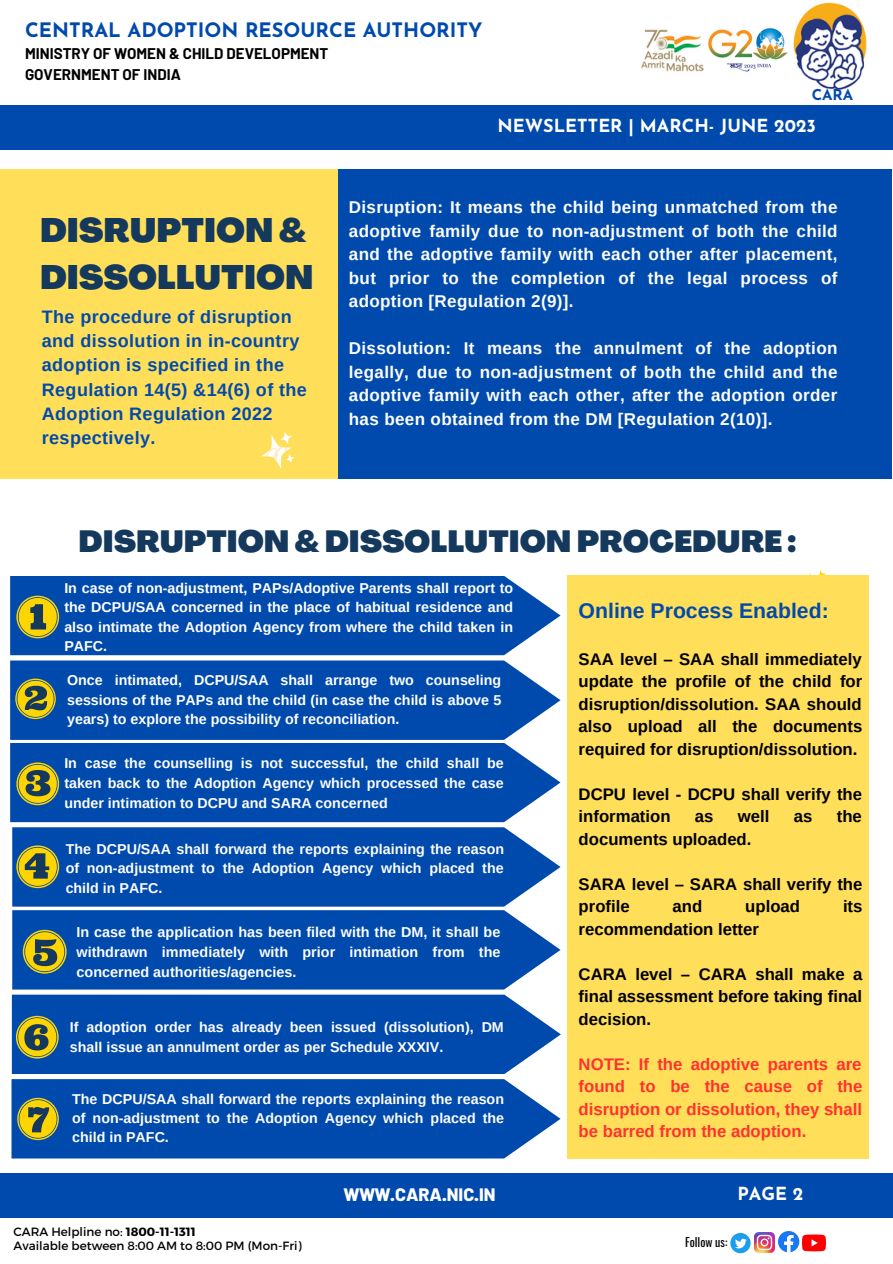
<style>
.page{position:relative;width:893px;height:1264px;background:#fff}
.page>*{position:absolute;margin:0;border:0;box-sizing:border-box;transform-origin:0 0}
.t1{font:900 33.3px/46.3px "Agrandir";color:#15395d}
.t2{font:900 30.15px "Agrandir";color:#15395d}
.t3{font:700 21.15px "Arimo";color:#004aad}
.t4{font:700 19.95px "Josefin Sans";color:#004aad}
.t5{font:700 18px/24.3px "Arimo";letter-spacing:.02em;color:#004aad}
.t6{font:700 18px "Josefin Sans";color:#fff}
.t7{font:800 18px "Barlow";color:#fff}
.t8{font:700 17.1px/23.5px "Arimo";letter-spacing:.02em;color:#fdfdfd;text-align:justify}
.t9{font:700 16.8px/22.5px "Arimo";color:#000;text-align:justify}
.t10{font:700 16.8px/22.5px "Arimo";color:#ff3131;text-align:justify}
.t11{font:700 15.15px "Barlow";color:#000}
.t12{font:700 15px "Josefin Sans";color:#004aad}
.t13{font:700 14.4px/19.8px "Arimo";color:#fdfdfd;text-align:justify}
.t14{font:700 14.25px/19.4px "Arimo";color:#fdfdfd;text-align:justify}
.t15{font:700 14.25px/19.4px "Arimo";color:#fff;text-align:justify}
.t16{font:12px "Montserrat";color:#000}
.t17{font:12px "Oswald";color:#000}
.s1{font-weight:700}
</style>
<div class="page">
<div style="left:0;top:105px;width:892px;height:45px;background:#004aad"></div>
<div style="left:0;top:1173px;width:892px;height:44px;background:#004aad"></div>
<img style="left:793px;top:3px;width:74px;height:87px">
<img style="left:754px;top:1232px;width:20px;height:20px">
<svg style="left:730px;top:1233px;width:20px;height:20px"></svg>
<img style="left:799px;top:1234px;width:27px;height:18px">
<svg style="left:778px;top:1231px;width:21px;height:21px"></svg>
<img style="left:641px;top:29px;width:63px;height:43px">
<img style="left:708px;top:27px;width:80px;height:45px">
<svg style="left:809px;top:570px;width:17px;height:5px"></svg>
<div style="left:567px;top:575px;width:301px;height:583px;background:#ffde59"></div>
<svg style="left:10px;top:576px;width:551px;height:582px;background:#1e5eb1"></svg>
<div style="left:0;top:169px;width:338px;height:309px;background:#ffde59"></div>
<div style="left:338px;top:169px;width:554px;height:309px;background:#004aad"></div>
<svg style="left:261px;top:431px;width:34px;height:38px"></svg>
<p class="t4" style="left:25px;top:22px;width:459px">CENTRAL ADOPTION RESOURCE AUTHORITY</p>
<p class="t11" style="left:25px;top:44px;width:305px">MINISTRY OF WOMEN &amp; CHILD DEVELOPMENT</p>
<p class="t11" style="left:25px;top:65px;width:157px">GOVERNMENT OF INDIA</p>
<p class="t12" style="left:811px;top:89px;width:43px">CARA</p>
<p class="t6" style="left:497px;top:119px;width:320px">NEWSLETTER | MARCH- JUNE 2023</p>
<p class="t1" style="left:40px;top:211px;width:275px">DISRUPTION &amp;<br>DISSOLLUTION</p>
<p class="t5" style="left:42px;top:304px;width:266px">The procedure of disruption and dissolution in in-country adoption is specified in the<br>Regulation 14(5) &amp;14(6) of the<br>Adoption Regulation 2022 respectively.</p>
<p class="t8" style="left:349px;top:195px;width:490px">Disruption: It means the child being unmatched from the adoptive family due to non-adjustment of both the child and the adoptive family with each other after placement, but prior to the completion of the legal process of adoption [Regulation 2(9)].</p>
<p class="t8" style="left:349px;top:336px;width:490px">Dissolution: It means the annulment of the adoption legally, due to non-adjustment of both the child and the adoptive family with each other, after the adoption order has been obtained from the DM [Regulation 2(10)].</p>
<p class="t2" style="left:79px;top:529px;width:719px">DISRUPTION &amp; DISSOLLUTION PROCEDURE :</p>
<p class="t15" style="left:64px;top:578px;width:450px">In case of non-adjustment, PAPs/Adoptive Parents shall report to the DCPU/SAA concerned in the place of habitual residence and also intimate the Adoption Agency from where the child taken in PAFC.</p>
<p class="t15" style="left:67px;top:670px;width:435px">Once intimated, DCPU/SAA shall arrange two counseling sessions of the PAPs and the child (in case the child is above 5 years) to explore the possibility of reconciliation.</p>
<p class="t14" style="left:64px;top:753px;width:441px;line-height:19.8px">In case the counselling is not successful, the child shall be taken back to the Adoption Agency which processed the case under intimation to DCPU and SARA concerned</p>
<p class="t14" style="left:66px;top:839px;width:440px">The DCPU/SAA shall forward the reports explaining the reason of non-adjustment to the Adoption Agency which placed the child in PAFC.</p>
<p class="t13" style="left:77px;top:922px;width:425px">In case the application has been filed with the DM, it shall be withdrawn immediately with prior intimation from the concerned authorities/agencies.</p>
<p class="t14" style="left:70px;top:1017px;width:435px">If adoption order has already been issued (dissolution), DM shall issue an annulment order as per Schedule XXXIV.</p>
<p class="t14" style="left:72px;top:1089px;width:433px;line-height:18.8px">The DCPU/SAA shall forward the reports explaining the reason of non-adjustment to the Adoption Agency which placed the child in PAFC.</p>
<p class="t7" style="left:344px;top:1182px;width:153px">WWW.CARA.NIC.IN</p>
<p class="t3" style="left:578px;top:598px;width:251px">Online Process Enabled:</p>
<p class="t9" style="left:578px;top:647px;width:285px">SAA level – SAA shall immediately update the profile of the child for disruption/dissolution. SAA should also upload all the documents required for disruption/dissolution.</p>
<p class="t9" style="left:578px;top:782px;width:285px">DCPU level - DCPU shall verify the information</p>
<p class="t9" style="left:695px;top:805px;width:20px">as</p>
<p class="t9" style="left:737px;top:805px;width:33px">well</p>
<p class="t9" style="left:793px;top:805px;width:20px">as</p>
<p class="t9" style="left:836px;top:805px;width:27px">the</p>
<p class="t9" style="left:578px;top:827px;width:174px">documents uploaded.</p>
<p class="t9" style="left:578px;top:872px;width:285px">SARA level – SARA shall verify the profile</p>
<p class="t9" style="left:672px;top:895px;width:31px">and</p>
<p class="t9" style="left:745px;top:895px;width:56px">upload</p>
<p class="t9" style="left:842px;top:895px;width:21px">its</p>
<p class="t9" style="left:578px;top:917px;width:182px">recommendation letter</p>
<p class="t9" style="left:578px;top:962px;width:285px">CARA level – CARA shall make a final assessment before taking final decision.</p>
<p class="t10" style="left:578px;top:1052px;width:285px">NOTE: If the adoptive parents are found to be the cause of the disruption or dissolution, they shall be barred from the adoption.</p>
<p class="t6" style="left:737px;top:1186px;width:67px">PAGE 2</p>
<p class="t16" style="left:14px;top:1223px;width:183px">CARA Helpline no: <span class="s1">1800-11-1311</span></p>
<p class="t16" style="left:14px;top:1237px;width:290px">Available between 8:00 AM to 8:00 PM (Mon-Fri)</p>
<p class="t17" style="left:685px;top:1232px;width:44px">Follow us:</p>
</div>
